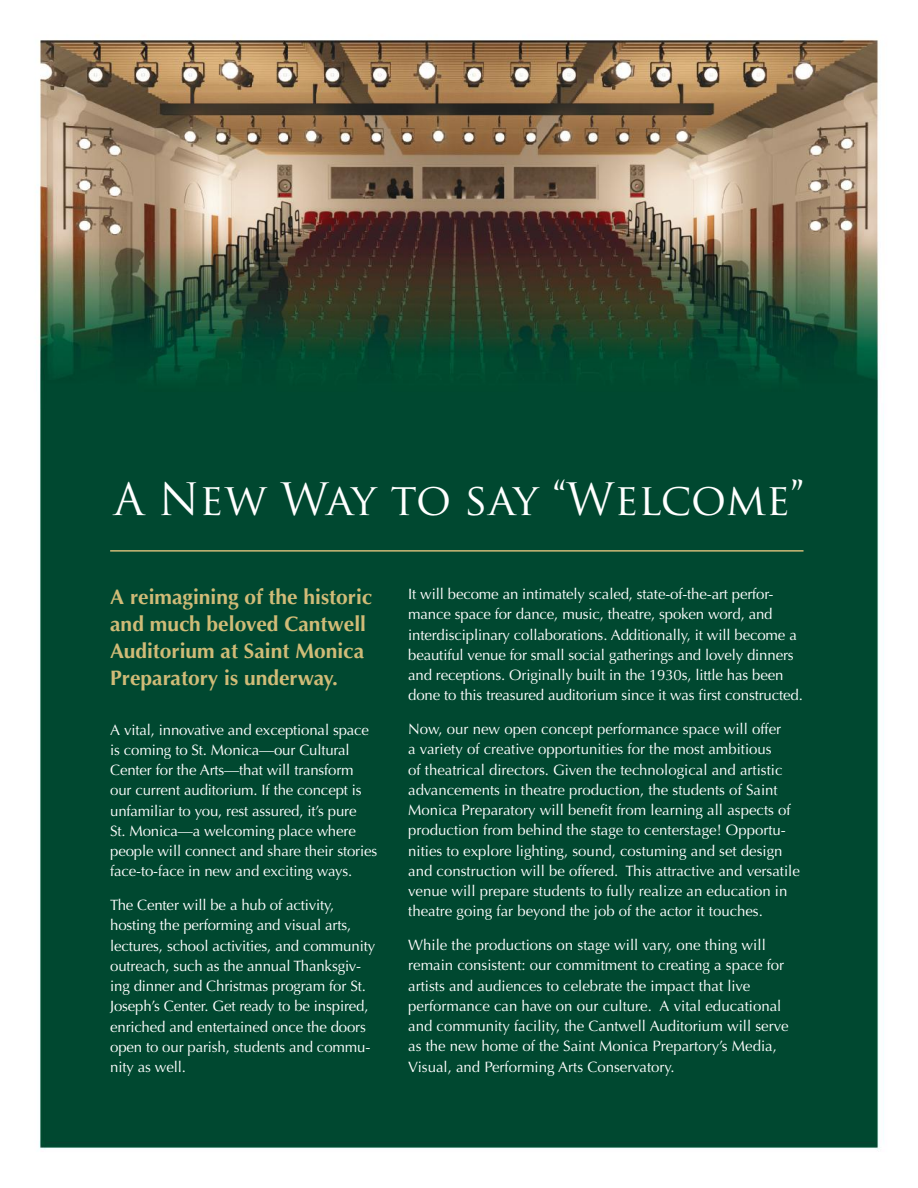
<style>
.page{position:relative;width:918px;height:1188px;background:#fff}
.page>*{position:absolute;margin:0;border:0;box-sizing:border-box;transform-origin:0 0}
.t1{font:43.5px "Trajan Pro";letter-spacing:-.01em;color:#fff}
.t2{font:700 21px/27px "Optima";color:#d0bb77}
.t3{font:15px/20.2px "Optima";letter-spacing:-.01em;color:#fff}
</style>
<div class="page">
<img style="left:39px;top:39px;width:845px;height:1111px">
<hr style="left:110px;top:550px;width:694px;height:2px;background:#d0bb77">
<h1 class="t1" style="left:114px;top:471px;width:692px">A New Way to say “Welcome”</h1>
<h2 class="t2" style="left:110px;top:584px;width:264px">A reimagining of the historic and much beloved Cantwell<br>Auditorium at Saint Monica<br>Preparatory is underway.</h2>
<p class="t3" style="left:408px;top:584px;width:396px">It will become an intimately scaled, state-of-the-art perfor&shy;mance space for dance, music, theatre, spoken word, and interdisciplinary collaborations. Additionally, it will become a beautiful venue for small social gatherings and lovely dinners and receptions. Originally built in the 1930s, little has been done to this treasured auditorium since it was first constructed.</p>
<p class="t3" style="left:408px;top:719px;width:393px">Now, our new open concept performance space will offer<br>a variety of creative opportunities for the most ambitious<br>of theatrical directors. Given the technological and artistic advancements in theatre production, the students of Saint Monica Preparatory will benefit from learning all aspects of production from behind the stage to centerstage! Opportu&shy;nities to explore lighting, sound, costuming and set design and construction will be offered. This attractive and versatile venue will prepare students to fully realize an education in theatre going far beyond the job of the actor it touches.</p>
<p class="t3" style="left:408px;top:935px;width:382px">While the productions on stage will vary, one thing will remain consistent: our commitment to creating a space for artists and audiences to celebrate the impact that live performance can have on our culture. A vital educational and community facility, the Cantwell Auditorium will serve as the new home of the Saint Monica Prepartory’s Media, Visual, and Performing Arts Conservatory.</p>
<p class="t3" style="left:110px;top:720px;width:269px">A vital, innovative and exceptional space is coming to St. Monica—our Cultural Center for the Arts—that will transform our current auditorium. If the concept is unfamiliar to you, rest assured, it’s pure<br>St. Monica—a welcoming place where people will connect and share their stories face-to-face in new and exciting ways.</p>
<p class="t3" style="left:110px;top:895px;width:267px">The Center will be a hub of activity, hosting the performing and visual arts, lectures, school activities, and community outreach, such as the annual Thanksgiv&shy;ing dinner and Christmas program for St.<br>Joseph’s Center. Get ready to be inspired, enriched and entertained once the doors open to our parish, students and commu&shy;nity as well.</p>
</div>
